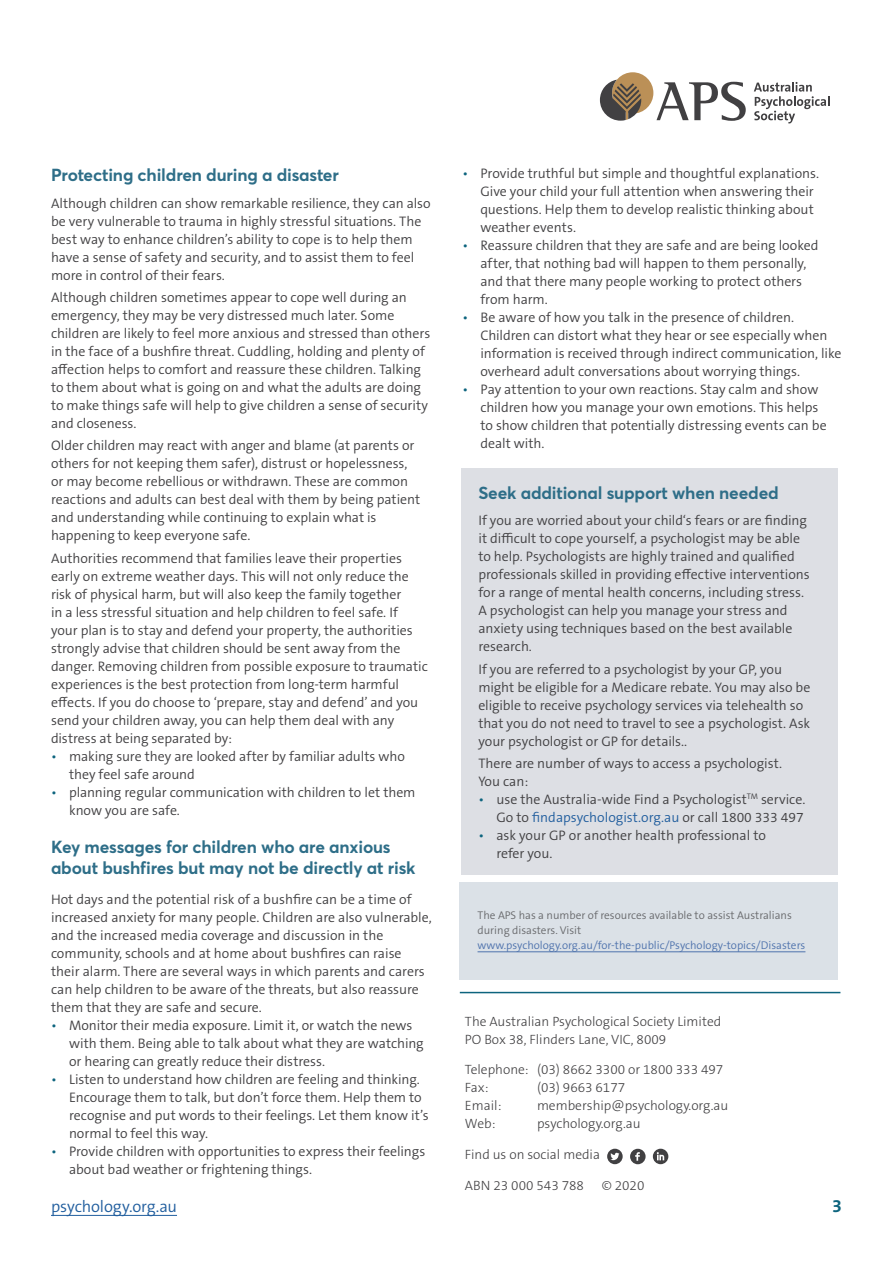
<style>
.page{position:relative;width:893px;height:1263px;background:#fff}
.page>*{position:absolute;margin:0;border:0;box-sizing:border-box;transform-origin:0 0}
.t1{font:700 18px "The Sans B W7";color:#0d647e}
.t2{font:700 17.25px/21px "Averta Std";letter-spacing:-.01em;color:#2e6e88}
.t3{font:300 16.5px "The Sans B W4";letter-spacing:-.01em;color:#215e9e}
.t4{font:300 13.8px/18px "The Sans B W4";letter-spacing:-.005em;color:#414042}
.t5{font:300 13.5px/18px "The Sans B W3";color:#414042}
.t6{font:300 11.25px/15px "The Sans B W4";color:#696a6d}
.t7{font:300 11.25px "The Sans B W4";color:#4f73ad}
.s1{color:#0d647e}
.s2{color:#215e9e}
</style>
<div class="page">
<hr style="left:51px;top:1215px;width:126px;height:1px;background:#215e9e">
<svg style="left:600px;top:72px;width:146px;height:49px"></svg>
<svg style="left:754px;top:82px;width:75px;height:41px"></svg>
<div style="left:461px;top:469px;width:377px;height:406px;background:#dddfe4"></div>
<hr style="left:460px;top:992px;width:380px;height:1px;background:#0d647e">
<svg style="left:607px;top:1149px;width:16px;height:15px"></svg>
<svg style="left:630px;top:1149px;width:16px;height:15px"></svg>
<svg style="left:653px;top:1149px;width:15px;height:15px"></svg>
<div style="left:459px;top:882px;width:379px;height:98px;background:#dbe1e7"></div>
<hr style="left:477px;top:951px;width:328px;height:1px;background:#4f73ad">
<p class="t2" style="left:51px;top:164px;width:289px">Protecting children during a disaster</p>
<p class="t4" style="left:51px;top:194px;width:381px">Although children can show remarkable resilience, they can also be very vulnerable to trauma in highly stressful situations. The best way to enhance children’s ability to cope is to help them have a sense of safety and security, and to assist them to feel more in control of their fears.</p>
<p class="t4" style="left:51px;top:288px;width:381px">Although children sometimes appear to cope well during an emergency, they may be very distressed much later. Some children are likely to feel more anxious and stressed than others in the face of a bushfire threat. Cuddling, holding and plenty of affection helps to comfort and reassure these children. Talking to them about what is going on and what the adults are doing to make things safe will help to give children a sense of security and closeness.</p>
<p class="t4" style="left:51px;top:437px;width:371px">Older children may react with anger and blame (at parents or others for not keeping them safer), distrust or hopelessness, or may become rebellious or withdrawn. These are common reactions and adults can best deal with them by being patient and understanding while continuing to explain what is happening to keep everyone safe.</p>
<p class="t4" style="left:51px;top:549px;width:378px">Authorities recommend that families leave their properties early on extreme weather days. This will not only reduce the risk of physical harm, but will also keep the family together<br>in a less stressful situation and help children to feel safe. If your plan is to stay and defend your property, the authorities strongly advise that children should be sent away from the danger. Removing children from possible exposure to traumatic experiences is the best protection from long-term harmful effects. If you do choose to ‘prepare, stay and defend’ and you send your children away, you can help them deal with any distress at being separated by:</p>
<p class="t4" style="left:69px;top:747px;width:338px;text-indent:-18px"><span class="s1">•</span> making sure they are looked after by familiar adults who they feel safe around</p>
<p class="t4" style="left:69px;top:783px;width:348px;text-indent:-18px"><span class="s1">•</span> planning regular communication with children to let them know you are safe.</p>
<p class="t2" style="left:51px;top:836px;width:366px">Key messages for children who are anxious about bushfires but may not be directly at risk</p>
<p class="t4" style="left:51px;top:891px;width:382px">Hot days and the potential risk of a bushfire can be a time of increased anxiety for many people. Children are also vulnerable, and the increased media coverage and discussion in the community, schools and at home about bushfires can raise their alarm. There are several ways in which parents and carers can help children to be aware of the threats, but also reassure them that they are safe and secure.</p>
<p class="t4" style="left:69px;top:1017px;width:356px;text-indent:-18px"><span class="s1">•</span> Monitor their media exposure. Limit it, or watch the news with them. Being able to talk about what they are watching or hearing can greatly reduce their distress.</p>
<p class="t4" style="left:69px;top:1071px;width:361px;text-indent:-18px"><span class="s1">•</span> Listen to understand how children are feeling and thinking.<br>Encourage them to talk, but don’t force them. Help them to recognise and put words to their feelings. Let them know it’s normal to feel this way.</p>
<p class="t4" style="left:69px;top:1143px;width:358px;text-indent:-18px"><span class="s1">•</span> Provide children with opportunities to express their feelings about bad weather or frightening things.</p>
<p class="t4" style="left:480px;top:165px;width:340px;text-indent:-18px"><span class="s1">•</span> Provide truthful but simple and thoughtful explanations.<br>Give your child your full attention when answering their questions. Help them to develop realistic thinking about weather events.</p>
<p class="t4" style="left:480px;top:237px;width:340px;text-indent:-18px"><span class="s1">•</span> Reassure children that they are safe and are being looked after, that nothing bad will happen to them personally, and that there many people working to protect others from harm.</p>
<p class="t4" style="left:480px;top:309px;width:362px;text-indent:-18px"><span class="s1">•</span> Be aware of how you talk in the presence of children.<br>Children can distort what they hear or see especially when information is received through indirect communication, like overheard adult conversations about worrying things.</p>
<p class="t4" style="left:480px;top:381px;width:348px;text-indent:-18px"><span class="s1">•</span> Pay attention to your own reactions. Stay calm and show children how you manage your own emotions. This helps to show children that potentially distressing events can be dealt with.</p>
<p class="t2" style="left:478px;top:482px;width:302px">Seek additional support when needed</p>
<p class="t4" style="left:478px;top:512px;width:333px">If you are worried about your child‘s fears or are finding it difficult to cope yourself, a psychologist may be able to help. Psychologists are highly trained and qualified professionals skilled in providing effective interventions for a range of mental health concerns, including stress.<br>A psychologist can help you manage your stress and anxiety using techniques based on the best available research.</p>
<p class="t4" style="left:478px;top:660px;width:334px">If you are referred to a psychologist by your GP, you might be eligible for a Medicare rebate. You may also be eligible to receive psychology services via telehealth so that you do not need to travel to see a psychologist. Ask your psychologist or GP for details..</p>
<p class="t4" style="left:478px;top:754px;width:305px">There are number of ways to access a psychologist.<br>You can:</p>
<p class="t4" style="left:478px;top:790px;width:329px;text-align:right"><span class="s1">•</span> use the Australia-wide Find a Psychologist<sup>TM</sup> service.<br>Go to <span class="s2">findapsychologist.org.au</span> or call 1800 333 497</p>
<p class="t4" style="left:496px;top:826px;width:271px;text-indent:-18px"><span class="s1">•</span> ask your GP or another health professional to refer you.</p>
<p class="t6" style="left:477px;top:908px;width:316px">The APS has a number of resources available to assist Australians during disasters. Visit</p>
<p class="t7" style="left:477px;top:938px;width:329px">www.psychology.org.au/for-the-public/Psychology-topics/Disasters</p>
<p class="t5" style="left:465px;top:1012px;width:258px">The Australian Psychological Society Limited<br>PO Box 38, Flinders Lane, VIC, 8009</p>
<p class="t5" style="left:465px;top:1061px;width:260px">Telephone: (03) 8662 3300 or 1800 333 497<br>Fax:</p>
<p class="t5" style="left:537px;top:1079px;width:90px">(03) 9663 6177</p>
<p class="t5" style="left:465px;top:1097px;width:38px">Email:</p>
<p class="t5" style="left:537px;top:1097px;width:193px">membership@psychology.org.au</p>
<p class="t5" style="left:465px;top:1115px;width:32px">Web:</p>
<p class="t5" style="left:537px;top:1115px;width:105px">psychology.org.au</p>
<p class="t5" style="left:465px;top:1145px;width:137px">Find us on social media</p>
<p class="t5" style="left:465px;top:1176px;width:121px">ABN 23 000 543 788</p>
<p class="t5" style="left:602px;top:1176px;width:44px">© 2020</p>
<p class="t3" style="left:51px;top:1195px;width:127px">psychology.org.au</p>
<h1 class="t1" style="left:832px;top:1194px;width:11px">3</h1>
</div>
